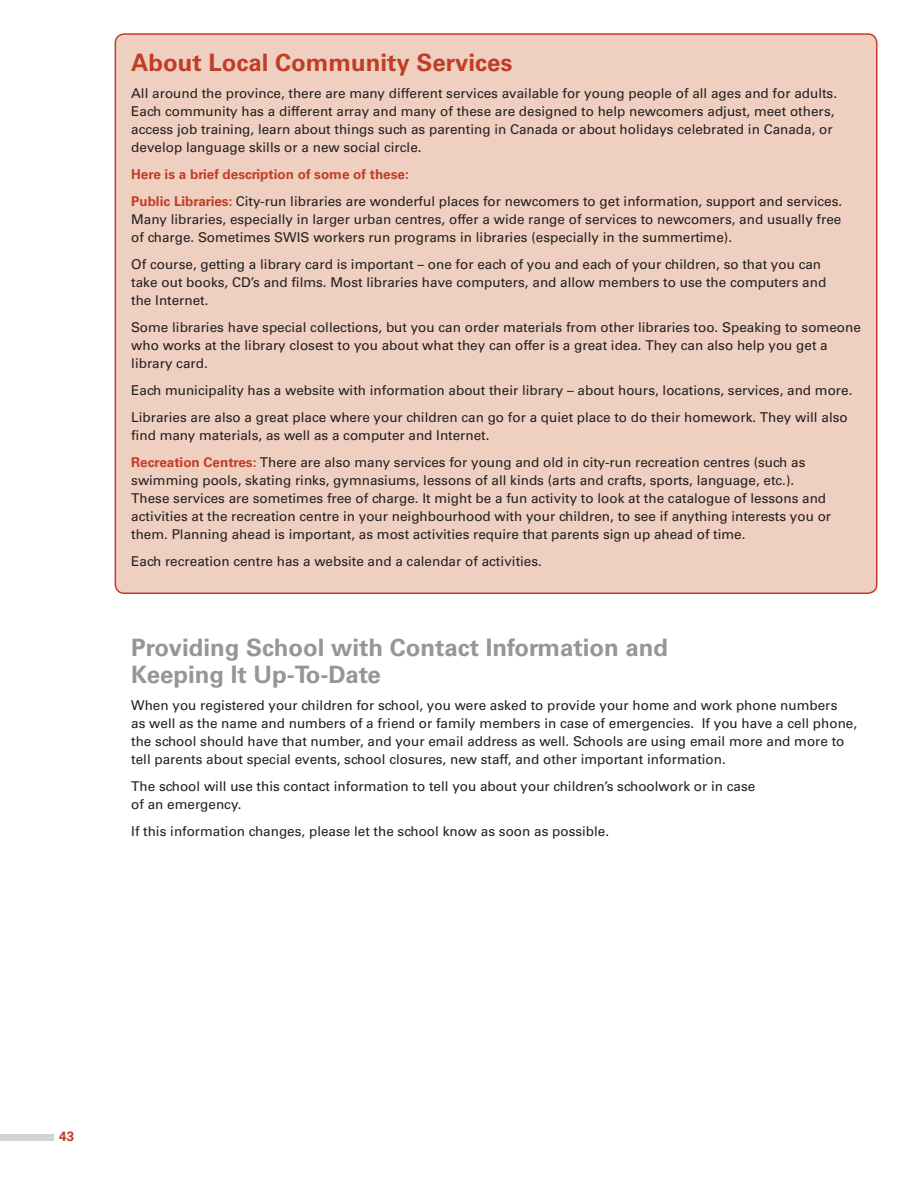
<style>
.page{position:relative;width:918px;height:1188px;background:#fff}
.page>*{position:absolute;margin:0;border:0;box-sizing:border-box;transform-origin:0 0}
.t1{font:700 24px/27px "Univers LT Std";color:#949698}
.t2{font:700 24px "Univers LT Std";color:#c23d27}
.t3{font:13.5px/18px "Univers LT Std";color:#231f20}
.t4{font:700 13.5px "Univers LT Std";color:#c23d27}
.s1{font-weight:700;color:#c23d27}
</style>
<div class="page">
<div style="left:115px;top:34px;width:762px;height:559px;background:#efd0c0;border-radius:9px"></div>
<div style="left:0;top:1134px;width:54px;height:6px;background:#d1d3d4"></div>
<h1 class="t2" style="left:131px;top:49px;width:383px">About Local Community Services</h1>
<p class="t3" style="left:131px;top:85px;width:707px">All around the province, there are many different services available for young people of all ages and for adults.<br>Each community has a different array and many of these are designed to help newcomers adjust, meet others, access job training, learn about things such as parenting in Canada or about holidays celebrated in Canada, or develop language skills or a new social circle.</p>
<p class="t3" style="left:131px;top:161px;width:713px;line-height:27px"><span class="s1">Here is a brief description of some of these:<br>Public Libraries:</span> City-run libraries are wonderful places for newcomers to get information, support and services.</p>
<p class="t3" style="left:131px;top:211px;width:712px">Many libraries, especially in larger urban centres, offer a wide range of services to newcomers, and usually free of charge. Sometimes SWIS workers run programs in libraries (especially in the summertime).</p>
<p class="t3" style="left:131px;top:256px;width:697px">Of course, getting a library card is important – one for each of you and each of your children, so that you can take out books, CD’s and films. Most libraries have computers, and allow members to use the computers and the Internet.</p>
<p class="t3" style="left:131px;top:319px;width:731px">Some libraries have special collections, but you can order materials from other libraries too. Speaking to someone who works at the library closest to you about what they can offer is a great idea. They can also help you get a library card.</p>
<p class="t3" style="left:131px;top:377px;width:723px;line-height:27px">Each municipality has a website with information about their library – about hours, locations, services, and more.<br>Libraries are also a great place where your children can go for a quiet place to do their homework. They will also</p>
<p class="t3" style="left:131px;top:422px;width:676px;line-height:27px">find many materials, as well as a computer and Internet.<br><span class="s1">Recreation Centres:</span> There are also many services for young and old in city-run recreation centres (such as</p>
<p class="t3" style="left:131px;top:472px;width:701px">swimming pools, skating rinks, gymnasiums, lessons of all kinds (arts and crafts, sports, language, etc.).<br>These services are sometimes free of charge. It might be a fun activity to look at the catalogue of lessons and activities at the recreation centre in your neighbourhood with your children, to see if anything interests you or them. Planning ahead is important, as most activities require that parents sign up ahead of time.</p>
<p class="t3" style="left:131px;top:553px;width:412px">Each recreation centre has a website and a calendar of activities.</p>
<h1 class="t1" style="left:131px;top:635px;width:539px">Providing School with Contact Information and<br>Keeping It Up-To-Date</h1>
<p class="t3" style="left:131px;top:697px;width:727px">When you registered your children for school, you were asked to provide your home and work phone numbers<br>as well as the name and numbers of a friend or family members in case of emergencies. If you have a cell phone, the school should have that number, and your email address as well. Schools are using email more and more to tell parents about special events, school closures, new staff, and other important information.</p>
<p class="t3" style="left:131px;top:778px;width:626px">The school will use this contact information to tell you about your children’s schoolwork or in case of an emergency.</p>
<p class="t3" style="left:131px;top:823px;width:479px">If this information changes, please let the school know as soon as possible.</p>
<p class="t4" style="left:59px;top:1128px;width:17px">43</p>
</div>
